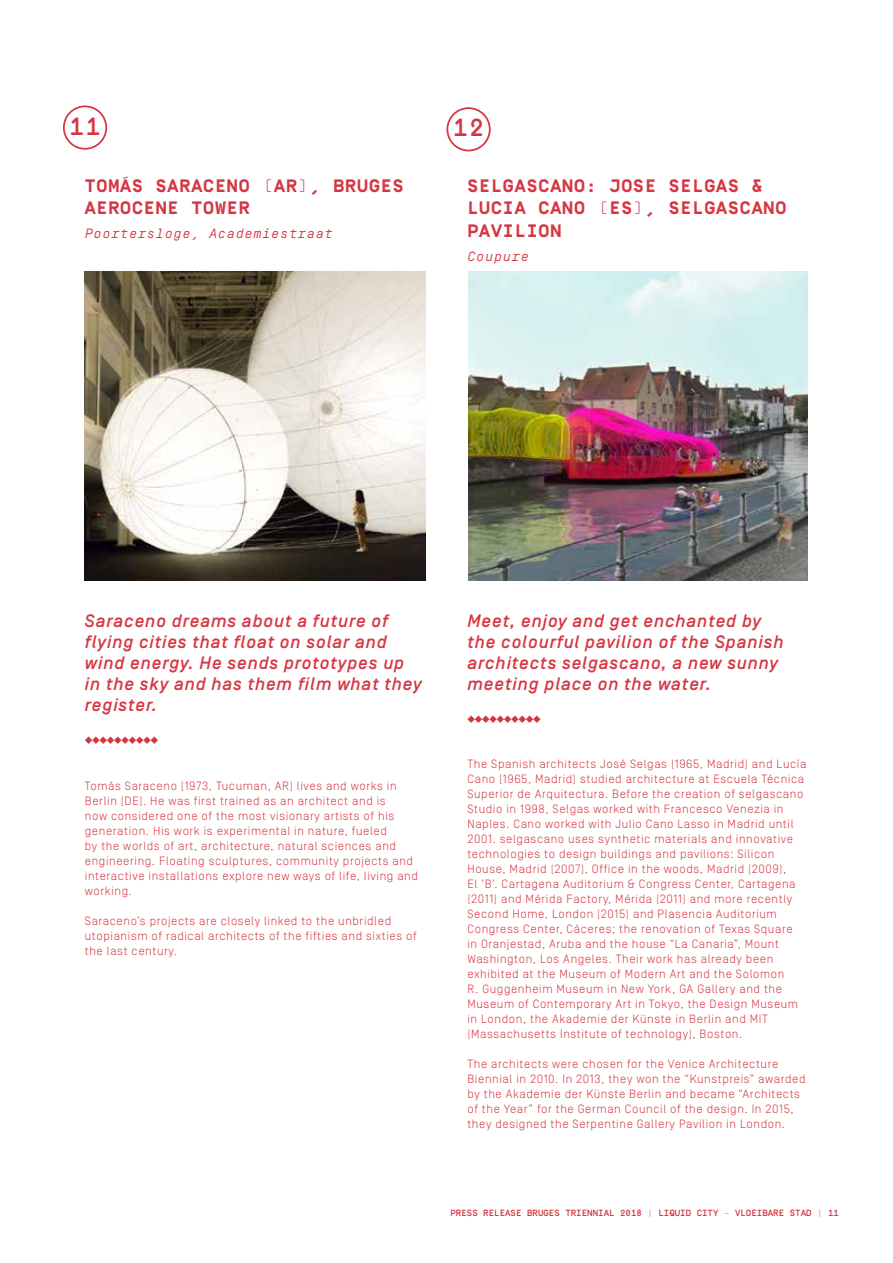
<style>
.page{position:relative;width:893px;height:1263px;background:#fff}
.page>*{position:absolute;margin:0;border:0;box-sizing:border-box;transform-origin:0 0}
.t1{font:500 24.75px "Simplon Mono";color:#d63641}
.t2{font:italic 500 18px/21px "Simplon Norm";letter-spacing:.05em;color:#d63641}
.t3{font:700 18px/22.5px "Simplon Mono";letter-spacing:.05em;color:#d63641}
.t4{font:italic 13.5px "Simplon Mono";letter-spacing:.05em;color:#d63641}
.t5{font:300 12px/15px "Simplon Norm";letter-spacing:.05em;color:#d63641}
.t6{font:500 9px "Simplon Mono";color:#d0333a}
</style>
<div class="page">
<img style="left:469px;top:272px;width:339px;height:309px">
<svg style="left:85px;top:736px;width:73px;height:8px"></svg>
<svg style="left:467px;top:715px;width:74px;height:8px"></svg>
<img style="left:85px;top:272px;width:340px;height:309px">
<div style="left:63px;top:105px;width:44px;height:45px;border:2px solid #d63641;border-radius:50%"></div>
<div style="left:446px;top:107px;width:45px;height:44px;border:2px solid #d63641;border-radius:50%"></div>
<h1 class="t1" style="left:69px;top:113px;width:33px">11</h1>
<h2 class="t3" style="left:85px;top:174px;width:320px">TOMÁS SARACENO (AR), BRUGES<br>AEROCENE TOWER</h2>
<p class="t4" style="left:85px;top:226px;width:250px">Poortersloge, Academiestraat</p>
<h1 class="t1" style="left:453px;top:115px;width:33px">12</h1>
<h2 class="t3" style="left:467px;top:174px;width:320px">SELGASCANO: JOSE SELGAS &amp;<br>LUCIA CANO (ES), SELGASCANO<br>PAVILION</h2>
<p class="t4" style="left:467px;top:249px;width:63px">Coupure</p>
<h2 class="t2" style="left:85px;top:611px;width:338px">Saraceno dreams about a future of flying cities that float on solar and wind energy. He sends prototypes up in the sky and has them film what they register.</h2>
<p class="t5" style="left:85px;top:779px;width:335px">Tomás Saraceno (1973, Tucuman, AR) lives and works in Berlin (DE). He was first trained as an architect and is<br>now considered one of the most visionary artists of his generation. His work is experimental in nature, fueled<br>by the worlds of art, architecture, natural sciences and engineering. Floating sculptures, community projects and interactive installations explore new ways of life, living and working.</p>
<p class="t5" style="left:85px;top:914px;width:333px">Saraceno’s projects are closely linked to the unbridled utopianism of radical architects of the fifties and sixties of the last century.</p>
<h2 class="t2" style="left:467px;top:611px;width:317px">Meet, enjoy and get enchanted by the colourful pavilion of the Spanish architects selgascano, a new sunny meeting place on the water.</h2>
<p class="t5" style="left:467px;top:756px;width:340px">The Spanish architects José Selgas (1965, Madrid) and Lucía Cano (1965, Madrid) studied architecture at Escuela Técnica Superior de Arquitectura. Before the creation of selgascano Studio in 1998, Selgas worked with Francesco Venezia in Naples. Cano worked with Julio Cano Lasso in Madrid until 2001. selgascano uses synthetic materials and innovative technologies to design buildings and pavilions: Silicon House, Madrid (2007), Office in the woods, Madrid (2009),<br>El ‘B’. Cartagena Auditorium &amp; Congress Center, Cartagena (2011) and Mérida Factory, Mérida (2011) and more recently Second Home, London (2015) and Plasencia Auditorium Congress Center, Cáceres; the renovation of Texas Square<br>in Oranjestad, Aruba and the house “La Canaria”, Mount Washington, Los Angeles. Their work has already been exhibited at the Museum of Modern Art and the Solomon<br>R. Guggenheim Museum in New York, GA Gallery and the Museum of Contemporary Art in Tokyo, the Design Museum in London, the Akademie der Künste in Berlin and MIT (Massachusetts Institute of technology), Boston.</p>
<p class="t5" style="left:467px;top:1056px;width:340px">The architects were chosen for the Venice Architecture Biennial in 2010. In 2013, they won the “Kunstpreis” awarded by the Akademie der Künste Berlin and became “Architects of the Year” for the German Council of the design. In 2015, they designed the Serpentine Gallery Pavilion in London.</p>
<p class="t6" style="left:450px;top:1208px;width:390px">PRESS RELEASE BRUGES TRIENNIAL 2018 | LIQUID CITY – VLOEIBARE STAD | 11</p>
</div>
